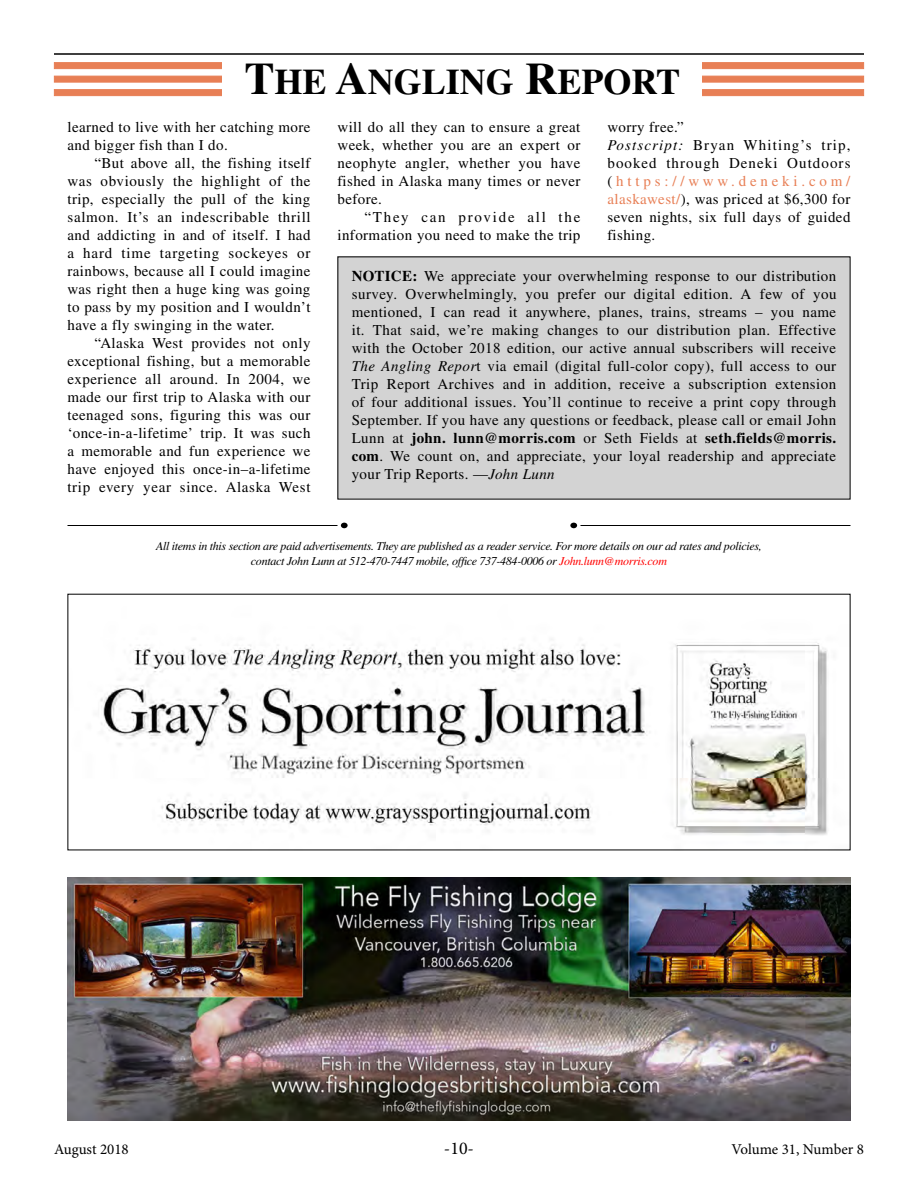
<style>
.page{position:relative;width:918px;height:1188px;background:#fff}
.page>*{position:absolute;margin:0;border:0;box-sizing:border-box;transform-origin:0 0}
.t1{font:700 36px "Times LT Std";color:#000}
.t2{font:18px "Minion Pro";color:#000}
.t3{font:15px/18px "Times LT Std";letter-spacing:.025em;color:#000;text-align:justify}
.t4{font:15px "Minion Pro";color:#000}
.t5{font:italic 12px/15px "Times LT Std";letter-spacing:-.025em;color:#000;text-align:center}
.s1{font-size:45px}
.s2{font-style:italic}
.s3{color:#e87f55}
.s4{font-weight:700}
.s5{color:#f00}
</style>
<div class="page">
<div style="left:54px;top:62px;width:810px;height:7px;background:#e87f55;border:1px solid #e87f55"></div>
<div style="left:54px;top:76px;width:810px;height:6px;background:#e87f55"></div>
<div style="left:54px;top:89px;width:810px;height:7px;background:#e87f55;border:1px solid #e87f55"></div>
<hr style="left:54px;top:53px;width:810px;height:2px;background:#000">
<div style="left:223px;top:58px;width:479px;height:42px;background:#fff"></div>
<hr style="left:68px;top:525px;width:270px;height:1px;background:#000">
<svg style="left:341px;top:523px;width:7px;height:5px"></svg>
<hr style="left:580px;top:525px;width:270px;height:1px;background:#000">
<svg style="left:570px;top:523px;width:7px;height:5px"></svg>
<img style="left:68px;top:878px;width:782px;height:242px">
<img style="left:100px;top:639px;width:728px;height:196px">
<div style="left:338px;top:257px;width:512px;height:242px;background:#d3d3d3"></div>
<h1 class="t1" style="left:245px;top:60px;width:437px"><span class="s1">T</span>HE <span class="s1">A</span>NGLING <span class="s1">R</span>EPORT</h1>
<p class="t3" style="left:68px;top:118px;width:245px">learned to live with her catching more and bigger fish than I do.</p>
<p class="t3" style="left:68px;top:154px;width:245px;text-indent:27px">“But above all, the fishing itself was obviously the highlight of the trip, especially the pull of the king salmon. It’s an indescribable thrill and addicting in and of itself. I had a hard time targeting sockeyes or rainbows, because all I could imagine was right then a huge king was going to pass by my position and I wouldn’t have a fly swinging in the water.</p>
<p class="t3" style="left:68px;top:334px;width:245px;text-indent:27px">“Alaska West provides not only exceptional fishing, but a memorable experience all around. In 2004, we made our first trip to Alaska with our teenaged sons, figuring this was our ‘once-in-a-lifetime’ trip. It was such a memorable and fun experience we have enjoyed this once-in–a-lifetime trip every year since. Alaska West</p>
<p class="t3" style="left:338px;top:118px;width:245px">will do all they can to ensure a great week, whether you are an expert or neophyte angler, whether you have fished in Alaska many times or never before.</p>
<p class="t3" style="left:338px;top:208px;width:244px;text-align:right">“They can provide all the information you need to make the trip</p>
<p class="t3" style="left:608px;top:118px;width:245px;text-align:left">worry free.”<br><span class="s2">Postscript:</span> Bryan Whiting’s trip, booked through Deneki Outdoors (<span class="s3">https://www.deneki.com/ alaskawest/</span>), was priced at $6,300 for seven nights, six full days of guided fishing.</p>
<p class="t3" style="left:352px;top:267px;width:486px"><span class="s4">NOTICE:</span> We appreciate your overwhelming response to our distribution survey. Overwhelmingly, you prefer our digital edition. A few of you mentioned, I can read it anywhere, planes, trains, streams – you name it. That said, we’re making changes to our distribution plan. Effective with the October 2018 edition, our active annual subscribers will receive <span class="s2">The Angling Repor</span>t via email (digital full-color copy), full access to our Trip Report Archives and in addition, receive a subscription extension of four additional issues. You’ll continue to receive a print copy through September. If you have any questions or feedback, please call or email John Lunn at <span class="s4">john. lunn@morris.com</span> or Seth Fields at <span class="s4">seth.fields@morris. com</span>. We count on, and appreciate, your loyal readership and appreciate your Trip Reports. —<span class="s2">John Lunn</span></p>
<p class="t5" style="left:156px;top:538px;width:607px">All items in this section are paid advertisements. They are published as a reader service. For more details on our ad rates and policies, contact John Lunn at 512-470-7447 mobile, office 737-484-0006 or <span class="s5">John.lunn@morris.com</span></p>
<p class="t4" style="left:54px;top:1139px;width:76px">August 2018</p>
<p class="t2" style="left:444px;top:1136px;width:32px">-10-</p>
<p class="t4" style="left:732px;top:1139px;width:134px">Volume 31, Number 8</p>
</div>
